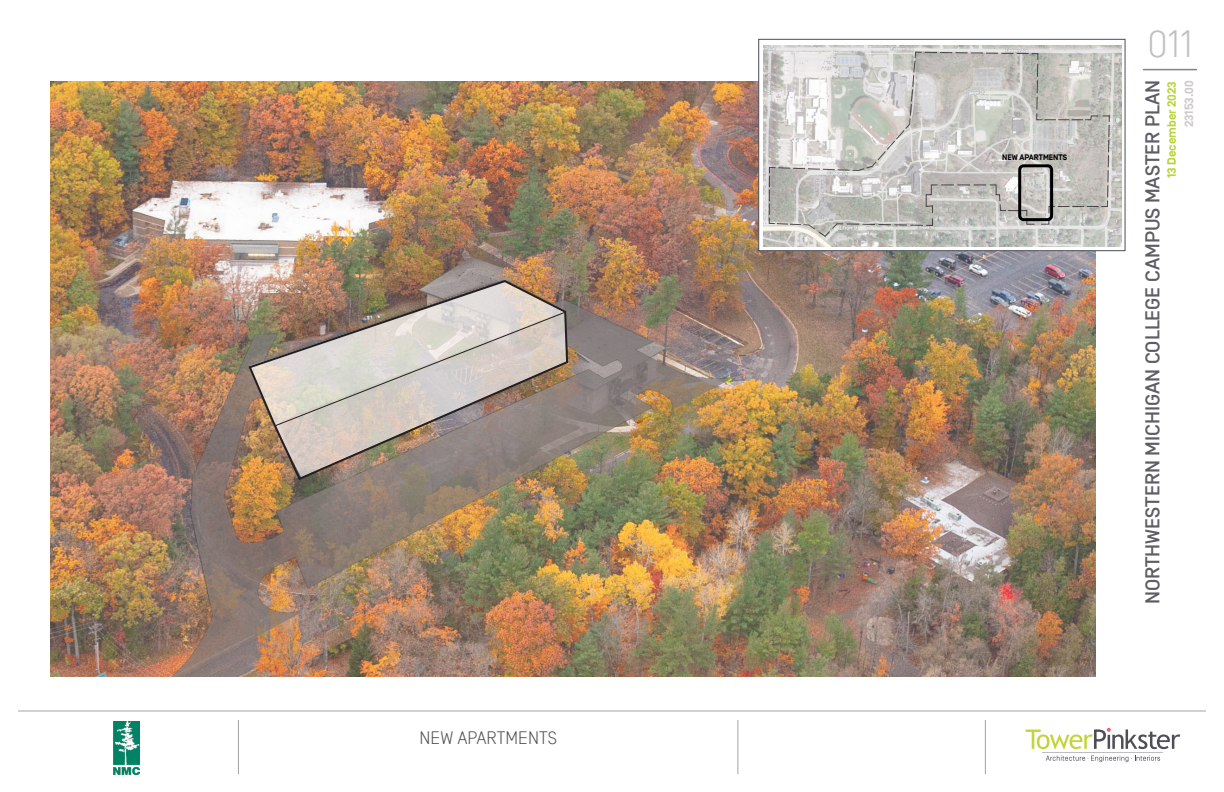
<style>
.page{position:relative;width:1224px;height:792px;background:#fff}
.page>*{position:absolute;margin:0;border:0;box-sizing:border-box;transform-origin:0 0}
.t1{font:300 38px "Simplon Norm";color:#c2bfc2}
.t2{font:500 20px "Simplon Norm";color:#5d5d65}
.t3{font:300 18px "Simplon Norm";color:#4d4e56}
.t4{font:700 12px "Simplon Norm";color:#b7d438}
.t5{font:700 12px "Simplon Norm";color:#cdcacc}
.t6{font:700 8px "Simplon Norm";color:#000}
</style>
<div class="page">
<hr style="left:1143px;top:69px;width:54px;height:1px;background:#848187">
<hr style="left:18px;top:710px;width:1188px;height:2px;background:#a5a2a7">
<hr style="left:1043px;top:753px;width:120px;height:1px;background:#bebdc0">
<svg style="left:1026px;top:728px;width:154px;height:21px"></svg>
<svg style="left:1046px;top:756px;width:114px;height:6px"></svg>
<hr style="left:238px;top:720px;width:1px;height:54px;background:#a5a2a7">
<hr style="left:737px;top:720px;width:1px;height:54px;background:#a5a2a7">
<hr style="left:985px;top:720px;width:1px;height:54px;background:#a5a2a7">
<img style="left:114px;top:721px;width:25px;height:54px">
<img style="left:50px;top:81px;width:1046px;height:596px">
<img style="left:247px;top:279px;width:323px;height:202px">
<svg style="left:274px;top:311px;width:292px;height:116px;background:#c3b9b1"></svg>
<div style="left:758px;top:39px;width:367px;height:212px;background:#fff;border:1px solid #4d4e56"></div>
<img style="left:764px;top:45px;width:358px;height:202px">
<svg style="left:769px;top:52px;width:341px;height:185px;background:#c9c8c4"></svg>
<div style="left:1018px;top:164px;width:35px;height:57px;border:3px solid #000;border-radius:4px"></div>
<p class="t3" style="left:420px;top:729px;width:139px">NEW APARTMENTS</p>
<p class="t6" style="left:1002px;top:153px;width:67px">NEW APARTMENTS</p>
<h1 class="t1" style="left:1147px;top:24px;width:47px">011</h1>
<p class="t2" style="left:1142px;top:604px;width:526px;rotate:-90deg">NORTHWESTERN MICHIGAN COLLEGE CAMPUS MASTER PLAN</p>
<p class="t4" style="left:1165px;top:178px;width:99px;rotate:-90deg">13 December 2023</p>
<p class="t5" style="left:1182px;top:127px;width:49px;rotate:-90deg">23153.00</p>
</div>
